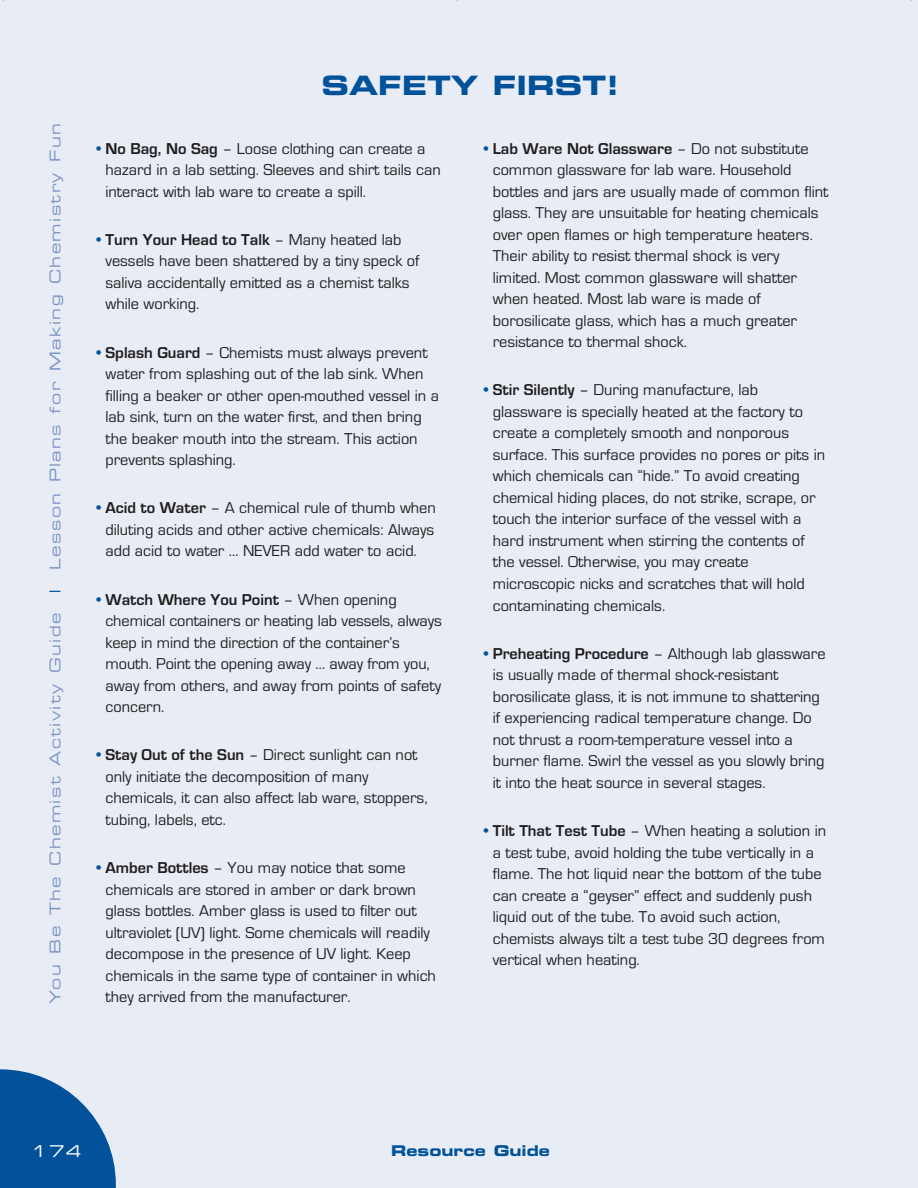
<style>
.page{position:relative;width:918px;height:1188px;background:#e8ecf5}
.page>*{position:absolute;margin:0;border:0;box-sizing:border-box;transform-origin:0 0}
.t1{font:26.7px "Eurostile Bold Extended Two";color:#01529a}
.t2{font:16.35px/21.5px "Eurostile";color:#201d1e}
.t3{font:16.35px "Eurostile Extended Two";color:#fff}
.t4{font:14.85px "Eurostile Extended Two";letter-spacing:.095em;color:#7a92c4}
.t5{font:14.85px "Eurostile Bold Extended Two";color:#01529a}
.t6{font:14.85px "Eurostile Extended Two";color:#01529a}
.s1{color:#01529a}
.s2{font-weight:700}
</style>
<div class="page">
<p class="t4" style="left:45px;top:570px;width:448px;rotate:-90deg">Lesson Plans for Making Chemistry Fun</p>
<p class="t6" style="left:45px;top:593px;width:5px;rotate:-90deg">|</p>
<p class="t4" style="left:45px;top:1004px;width:393px;rotate:-90deg">You Be The Chemist Activity Guide</p>
<h1 class="t1" style="left:322px;top:67px;width:299px">SAFETY FIRST!</h1>
<p class="t2" style="left:105px;top:138px;width:337px;text-indent:-9px"><span class="s1">•</span> <span class="s2">No Bag, No Sag</span> – Loose clothing can create a hazard in a lab setting. Sleeves and shirt tails can interact with lab ware to create a spill.</p>
<p class="t2" style="left:105px;top:229px;width:315px;text-indent:-9px"><span class="s1">•</span> <span class="s2">Turn Your Head to Talk</span> – Many heated lab vessels have been shattered by a tiny speck of saliva accidentally emitted as a chemist talks while working.</p>
<p class="t2" style="left:105px;top:342px;width:335px;text-indent:-9px"><span class="s1">•</span> <span class="s2">Splash Guard</span> – Chemists must always prevent water from splashing out of the lab sink. When filling a beaker or other open-mouthed vessel in a lab sink, turn on the water first, and then bring the beaker mouth into the stream. This action prevents splashing.</p>
<p class="t2" style="left:105px;top:498px;width:332px;text-align:justify;text-indent:-9px"><span class="s1">•</span> <span class="s2">Acid to Water</span> – A chemical rule of thumb when diluting acids and other active chemicals: Always add acid to water … NEVER add water to acid.</p>
<p class="t2" style="left:105px;top:589px;width:338px;text-indent:-9px"><span class="s1">•</span> <span class="s2">Watch Where You Point</span> – When opening chemical containers or heating lab vessels, always keep in mind the direction of the container’s mouth. Point the opening away … away from you, away from others, and away from points of safety concern.</p>
<p class="t2" style="left:105px;top:745px;width:324px;text-indent:-9px"><span class="s1">•</span> <span class="s2">Stay Out of the Sun</span> – Direct sunlight can not only initiate the decomposition of many chemicals, it can also affect lab ware, stoppers, tubing, labels, etc.</p>
<p class="t2" style="left:105px;top:857px;width:332px;text-indent:-9px"><span class="s1">•</span> <span class="s2">Amber Bottles</span> – You may notice that some chemicals are stored in amber or dark brown glass bottles. Amber glass is used to filter out ultraviolet (UV) light. Some chemicals will readily decompose in the presence of UV light. Keep chemicals in the same type of container in which they arrived from the manufacturer.</p>
<p class="t2" style="left:493px;top:138px;width:337px;text-indent:-9px"><span class="s1">•</span> <span class="s2">Lab Ware Not Glassware</span> – Do not substitute common glassware for lab ware. Household bottles and jars are usually made of common flint glass. They are unsuitable for heating chemicals over open flames or high temperature heaters.<br>Their ability to resist thermal shock is very limited. Most common glassware will shatter when heated. Most lab ware is made of borosilicate glass, which has a much greater resistance to thermal shock.</p>
<p class="t2" style="left:493px;top:380px;width:334px;text-indent:-9px"><span class="s1">•</span> <span class="s2">Stir Silently</span> – During manufacture, lab glassware is specially heated at the factory to create a completely smooth and nonporous surface. This surface provides no pores or pits in which chemicals can “hide.” To avoid creating chemical hiding places, do not strike, scrape, or touch the interior surface of the vessel with a hard instrument when stirring the contents of the vessel. Otherwise, you may create microscopic nicks and scratches that will hold contaminating chemicals.</p>
<p class="t2" style="left:493px;top:643px;width:334px;text-indent:-9px"><span class="s1">•</span> <span class="s2">Preheating Procedure</span> – Although lab glassware is usually made of thermal shock-resistant borosilicate glass, it is not immune to shattering if experiencing radical temperature change. Do not thrust a room-temperature vessel into a burner flame. Swirl the vessel as you slowly bring it into the heat source in several stages.</p>
<p class="t2" style="left:493px;top:820px;width:335px;text-indent:-9px"><span class="s1">•</span> <span class="s2">Tilt That Test Tube</span> – When heating a solution in a test tube, avoid holding the tube vertically in a flame. The hot liquid near the bottom of the tube can create a “geyser” effect and suddenly push liquid out of the tube. To avoid such action, chemists always tilt a test tube 30 degrees from vertical when heating.</p>
<p class="t3" style="left:31px;top:1140px;width:52px">174</p>
<p class="t5" style="left:391px;top:1140px;width:160px">Resource Guide</p>
</div>
